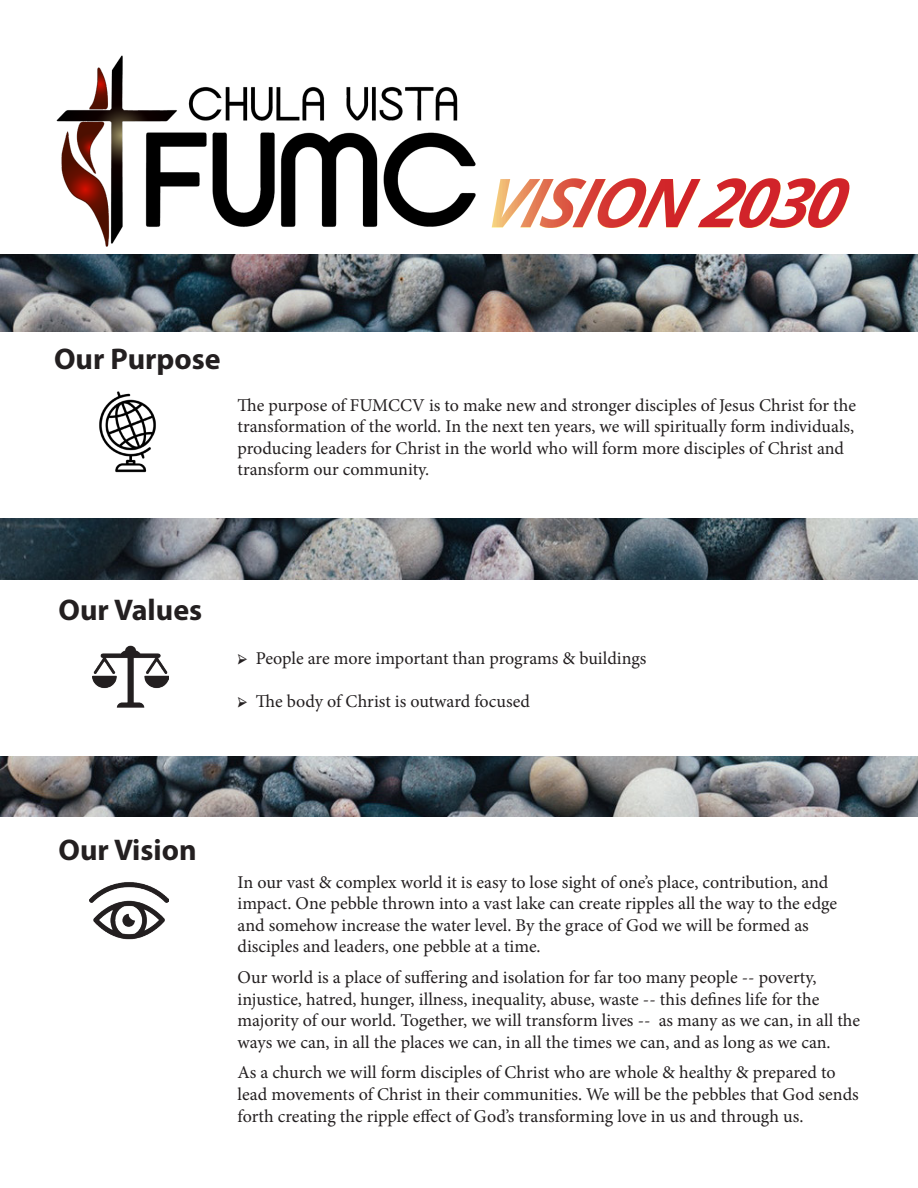
<style>
.page{position:relative;width:918px;height:1188px;background:#fff}
.page>*{position:absolute;margin:0;border:0;box-sizing:border-box;transform-origin:0 0}
.t1{font:italic 700 67.5px "Open Sans";color:#d1232a}
.t2{font:700 30px "Myriad Pro";color:#231f20}
.t3{font:18px/21.6px "Minion Pro";letter-spacing:-.005em;color:#231f20}
</style>
<div class="page">
<img style="left:0;top:519px;width:918px;height:60px">
<img style="left:0;top:255px;width:918px;height:77px">
<img style="left:0;top:756px;width:918px;height:61px">
<img style="left:54px;top:55px;width:426px;height:204px">
<div style="left:492px;top:178px;width:357px;height:50px;background:#fff101;opacity:.42"></div>
<img style="left:90px;top:882px;width:79px;height:58px">
<img style="left:93px;top:645px;width:76px;height:63px">
<img style="left:99px;top:391px;width:57px;height:81px">
<h1 class="t1" style="left:482px;top:155px;width:385px">VISION2030</h1>
<h2 class="t2" style="left:54px;top:340px;width:168px">Our Purpose</h2>
<p class="t3" style="left:238px;top:394px;width:620px">The purpose of FUMCCV is to make new and stronger disciples of Jesus Christ for the transformation of the world. In the next ten years, we will spiritually form individuals, producing leaders for Christ in the world who will form more disciples of Christ and transform our community.</p>
<h2 class="t2" style="left:58px;top:590px;width:145px">Our Values</h2>
<p class="t3" style="left:238px;top:648px;width:410px">➢ People are more important than programs &amp; buildings</p>
<p class="t3" style="left:238px;top:691px;width:294px">➢ The body of Christ is outward focused</p>
<h2 class="t2" style="left:58px;top:830px;width:140px">Our Vision</h2>
<p class="t3" style="left:238px;top:871px;width:601px">In our vast &amp; complex world it is easy to lose sight of one’s place, contribution, and impact. One pebble thrown into a vast lake can create ripples all the way to the edge and somehow increase the water level. By the grace of God we will be formed as disciples and leaders, one pebble at a time.</p>
<p class="t3" style="left:238px;top:967px;width:624px">Our world is a place of suffering and isolation for far too many people -- poverty, injustice, hatred, hunger, illness, inequality, abuse, waste -- this defines life for the majority of our world. Together, we will transform lives -- as many as we can, in all the ways we can, in all the places we can, in all the times we can, and as long as we can.</p>
<p class="t3" style="left:238px;top:1062px;width:623px">As a church we will form disciples of Christ who are whole &amp; healthy &amp; prepared to lead movements of Christ in their communities. We will be the pebbles that God sends forth creating the ripple effect of God’s transforming love in us and through us.</p>
</div>
